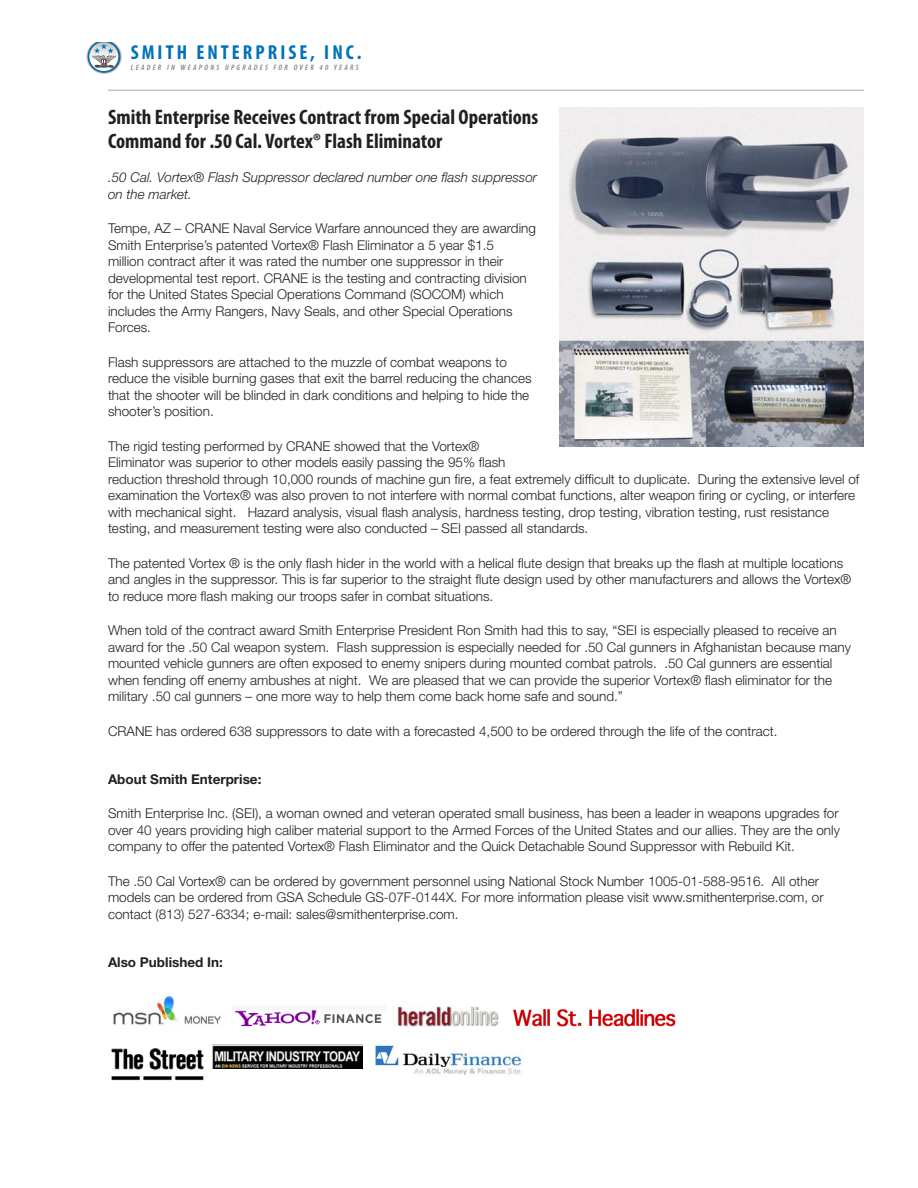
<style>
.page{position:relative;width:918px;height:1188px;background:#fff}
.page>*{position:absolute;margin:0;border:0;box-sizing:border-box;transform-origin:0 0}
.t1{font:700 condensed 21px/24px "Myriad Pro";color:#231f20}
.t2{font:700 condensed 20.25px "Myriad Pro";letter-spacing:.15em;color:#0071bc}
.body{font:300 13.5px/16.5px "Helvetica Neue";color:#231f20}
.body-2{font:italic 300 13.5px/16.5px "Helvetica Neue";color:#231f20}
.t3{font:700 13.5px "Helvetica Neue";color:#231f20}
.t4{font:italic 600 condensed 7.8px "Myriad Pro";letter-spacing:.29em;color:#808080}
</style>
<div class="page">
<img style="left:86px;top:50px;width:36px;height:24px">
<svg style="left:88px;top:42px;width:32px;height:31px"></svg>
<hr style="left:108px;top:90px;width:756px;height:1px;background:#a8a9ad">
<img style="left:513px;top:1009px;width:163px;height:18px">
<img style="left:213px;top:1045px;width:150px;height:24px">
<img style="left:371px;top:1044px;width:151px;height:31px">
<img style="left:113px;top:993px;width:109px;height:32px">
<img style="left:234px;top:1009px;width:148px;height:18px">
<img style="left:396px;top:1006px;width:103px;height:21px">
<img style="left:111px;top:1048px;width:93px;height:33px">
<img style="left:559px;top:108px;width:305px;height:338px">
<h2 class="t2" style="left:131px;top:40px;width:232px">SMITH ENTERPRISE, INC.</h2>
<p class="t4" style="left:131px;top:63px;width:229px">LEADER IN WEAPONS UPGRADES FOR OVER 40 YEARS</p>
<h2 class="t1" style="left:108px;top:104px;width:432px">Smith Enterprise Receives Contract from Special Operations<br>Command for .50 Cal. Vortex® Flash Eliminator</h2>
<p class="body-2" style="left:108px;top:169px;width:431px">.50 Cal. Vortex® Flash Suppressor declared number one flash suppressor on the market.</p>
<p class="body" style="left:108px;top:220px;width:429px">Tempe, AZ – CRANE Naval Service Warfare announced they are awarding Smith Enterprise’s patented Vortex® Flash Eliminator a 5 year $1.5<br>million contract after it was rated the number one suppressor in their developmental test report. CRANE is the testing and contracting division for the United States Special Operations Command (SOCOM) which includes the Army Rangers, Navy Seals, and other Special Operations Forces.</p>
<p class="body" style="left:108px;top:353px;width:425px">Flash suppressors are attached to the muzzle of combat weapons to reduce the visible burning gases that exit the barrel reducing the chances that the shooter will be blinded in dark conditions and helping to hide the shooter’s position.</p>
<p class="body" style="left:108px;top:437px;width:753px">The rigid testing performed by CRANE showed that the Vortex®<br>Eliminator was superior to other models easily passing the 95% flash<br>reduction threshold through 10,000 rounds of machine gun fire, a feat extremely difficult to duplicate. During the extensive level of examination the Vortex® was also proven to not interfere with normal combat functions, alter weapon firing or cycling, or interfere with mechanical sight. Hazard analysis, visual flash analysis, hardness testing, drop testing, vibration testing, rust resistance testing, and measurement testing were also conducted – SEI passed all standards.</p>
<p class="body" style="left:108px;top:554px;width:745px">The patented Vortex ® is the only flash hider in the world with a helical flute design that breaks up the flash at multiple locations and angles in the suppressor. This is far superior to the straight flute design used by other manufacturers and allows the Vortex® to reduce more flash making our troops safer in combat situations.</p>
<p class="body" style="left:108px;top:622px;width:744px">When told of the contract award Smith Enterprise President Ron Smith had this to say, “SEI is especially pleased to receive an award for the .50 Cal weapon system. Flash suppression is especially needed for .50 Cal gunners in Afghanistan because many mounted vehicle gunners are often exposed to enemy snipers during mounted combat patrols. .50 Cal gunners are essential when fending off enemy ambushes at night. We are pleased that we can provide the superior Vortex® flash eliminator for the military .50 cal gunners – one more way to help them come back home safe and sound.”</p>
<p class="body" style="left:108px;top:722px;width:671px">CRANE has ordered 638 suppressors to date with a forecasted 4,500 to be ordered through the life of the contract.</p>
<h3 class="t3" style="left:108px;top:771px;width:155px">About Smith Enterprise:</h3>
<p class="body" style="left:108px;top:805px;width:733px;text-align:justify">Smith Enterprise Inc. (SEI), a woman owned and veteran operated small business, has been a leader in weapons upgrades for over 40 years providing high caliber material support to the Armed Forces of the United States and our allies. They are the only company to offer the patented Vortex® Flash Eliminator and the Quick Detachable Sound Suppressor with Rebuild Kit.</p>
<p class="body" style="left:108px;top:872px;width:717px">The .50 Cal Vortex® can be ordered by government personnel using National Stock Number 1005-01-588-9516. All other models can be ordered from GSA Schedule GS-07F-0144X. For more information please visit www.smithenterprise.com, or contact (813) 527-6334; e-mail: sales@smithenterprise.com.</p>
<h3 class="t3" style="left:108px;top:954px;width:116px">Also Published In:</h3>
</div>
